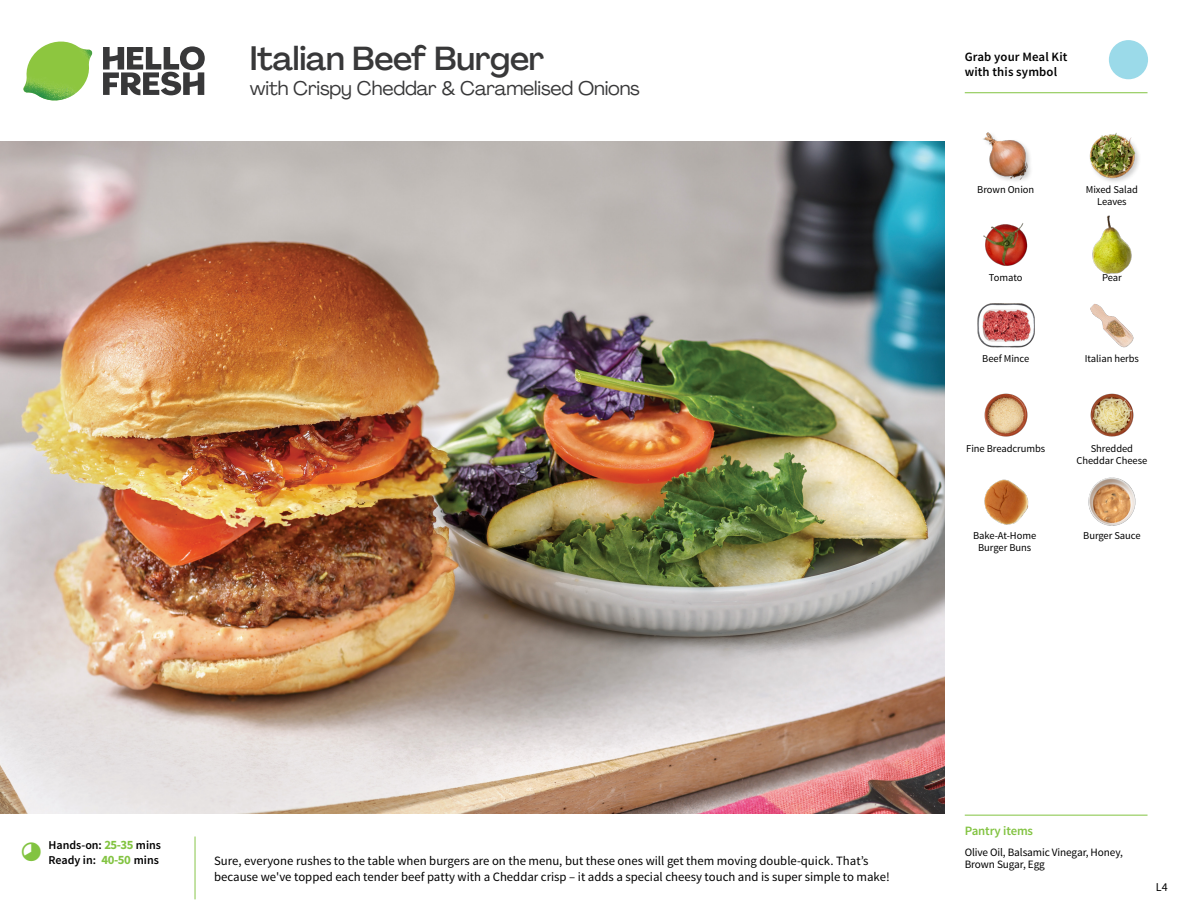
<style>
.page{position:relative;width:1188px;height:918px;background:#fff}
.page>*{position:absolute;margin:0;border:0;box-sizing:border-box;transform-origin:0 0}
.t1{font:500 33px "Agrandir";letter-spacing:-.01em;color:#383839}
.t2{font:19.5px "Agrandir";letter-spacing:-.01em;color:#383839}
.t3{font:12.75px/16.5px "Source Sans Pro";color:#000}
.t4{font:600 12.75px/15px "Source Sans Pro";letter-spacing:.01em;color:#000}
.t5{font:600 12.75px "Source Sans Pro";letter-spacing:-.01em;color:#82c341}
.t6{font:600 12px/15px "Source Sans Pro";color:#000}
.t7{font:12px "Source Sans Pro";color:#000}
.t8{font:11.25px/12px "Source Sans Pro";letter-spacing:-.01em;color:#000}
.t9{font:10.5px/12px "Source Sans Pro";letter-spacing:-.005em;color:#000;text-align:center}
.s1{font-weight:700;font-size:12.75px;color:#82c341}
</style>
<div class="page">
<svg style="left:103px;top:46px;width:102px;height:49px"></svg>
<img style="left:23px;top:42px;width:69px;height:59px">
<img style="left:0;top:142px;width:945px;height:672px">
<img style="left:1090px;top:304px;width:44px;height:44px">
<img style="left:1090px;top:393px;width:44px;height:44px">
<img style="left:984px;top:393px;width:44px;height:44px">
<img style="left:984px;top:479px;width:45px;height:46px">
<img style="left:977px;top:303px;width:57px;height:45px">
<img style="left:983px;top:223px;width:45px;height:43px">
<img style="left:1092px;top:216px;width:40px;height:57px">
<img style="left:983px;top:132px;width:48px;height:49px">
<img style="left:1089px;top:132px;width:50px;height:50px">
<img style="left:1088px;top:478px;width:48px;height:47px">
<hr style="left:965px;top:815px;width:183px;height:1px;background:#82c341">
<svg style="left:1091px;top:40px;width:57px;height:54px"></svg>
<hr style="left:965px;top:92px;width:183px;height:1px;background:#82c341">
<h1 class="t1" style="left:250px;top:38px;width:296px">Italian Beef Burger</h1>
<h2 class="t2" style="left:250px;top:76px;width:392px">with Crispy Cheddar &amp; Caramelised Onions</h2>
<p class="t4" style="left:965px;top:50px;width:104px">Grab your Meal Kit with this symbol</p>
<p class="t9" style="left:977px;top:183px;width:58px">Brown Onion</p>
<p class="t9" style="left:989px;top:272px;width:35px">Tomato</p>
<p class="t9" style="left:1086px;top:183px;width:54px">Mixed Salad<br>Leaves</p>
<p class="t9" style="left:1102px;top:272px;width:21px">Pear</p>
<p class="t9" style="left:982px;top:353px;width:48px">Beef Mince</p>
<p class="t9" style="left:1085px;top:353px;width:56px">Italian herbs</p>
<p class="t9" style="left:966px;top:442px;width:81px">Fine Breadcrumbs</p>
<p class="t9" style="left:1077px;top:442px;width:72px">Shredded<br>Cheddar Cheese</p>
<p class="t9" style="left:973px;top:530px;width:65px">Bake-At-Home</p>
<p class="t9" style="left:1083px;top:530px;width:59px">Burger Sauce</p>
<p class="t9" style="left:978px;top:542px;width:55px">Burger Buns</p>
<p class="t6" style="left:48px;top:838px;width:114px">Hands-on: <span class="s1">25-35</span> mins<br>Ready in: <span class="s1">40-50</span> mins</p>
<p class="t3" style="left:214px;top:852px;width:677px">Sure, everyone rushes to the table when burgers are on the menu, but these ones will get them moving double-quick. That’s because we've topped each tender beef patty with a Cheddar crisp – it adds a special cheesy touch and is super simple to make!</p>
<p class="t5" style="left:965px;top:822px;width:70px">Pantry items</p>
<p class="t8" style="left:965px;top:847px;width:160px">Olive Oil, Balsamic Vinegar, Honey,<br>Brown Sugar, Egg</p>
<p class="t7" style="left:1156px;top:879px;width:13px">L4</p>
</div>
